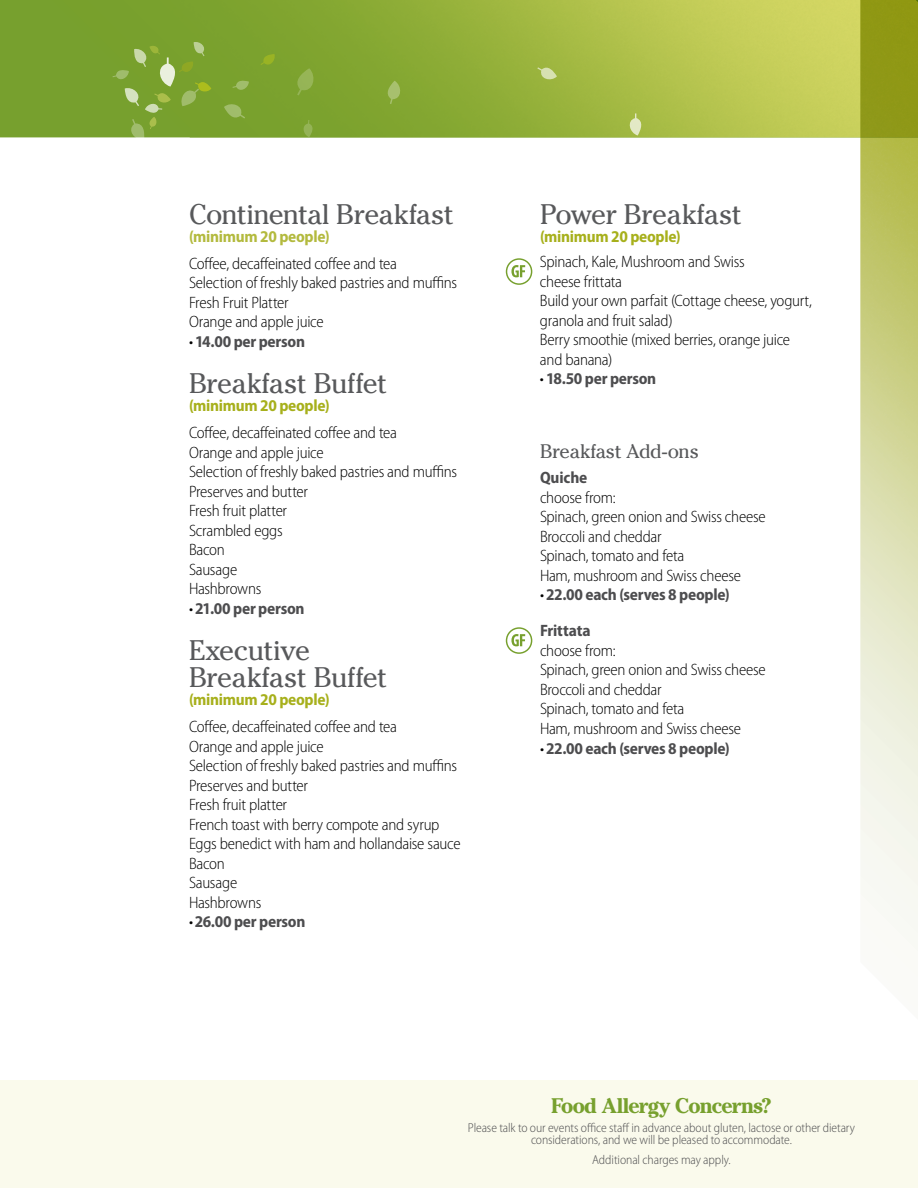
<style>
.page{position:relative;width:918px;height:1188px;background:#fff}
.page>*{position:absolute;margin:0;border:0;box-sizing:border-box;transform-origin:0 0}
.t1{font:28.2px/27px "Cheltenham";letter-spacing:-.025em;color:#58595b}
.t2{font:700 21px "Cheltenham";letter-spacing:-.03em;color:#77a02e}
.t3{font:19.5px "Cheltenham";letter-spacing:-.02em;color:#58595b}
.t4{font:300 semi-condensed 16.5px/19.5px "Myriad Pro";letter-spacing:-.015em;color:#000}
.t5{font:700 semi-condensed 16.5px/36px "Myriad Pro";letter-spacing:-.015em;color:#4d4d4f}
.t6{font:700 semi-condensed 16.5px "Myriad Pro";letter-spacing:-.015em;color:#a7b01c}
.t7{font:700 semi-condensed 16.5px "Myriad Pro";letter-spacing:-.015em;color:#b3ba3e}
.t8{font:300 semi-condensed 12.9px/12px "Myriad Pro";letter-spacing:-.005em;color:#4d4d4f;text-align:center}
.s1{font-weight:300;color:#000}
</style>
<div class="page">
<div style="left:0;top:1080px;width:918px;height:108px;background:#fafaec"></div>
<div style="left:0;top:0;width:53px;height:137px;background:#77a02e"></div>
<img style="left:53px;top:0;width:807px;height:137px">
<img style="left:860px;top:0;width:58px;height:951px">
<svg style="left:293px;top:68px;width:24px;height:27px"></svg>
<svg style="left:301px;top:120px;width:14px;height:17px"></svg>
<svg style="left:233px;top:80px;width:16px;height:13px"></svg>
<svg style="left:384px;top:81px;width:18px;height:23px"></svg>
<svg style="left:537px;top:64px;width:20px;height:18px"></svg>
<svg style="left:224px;top:101px;width:21px;height:19px"></svg>
<svg style="left:626px;top:113px;width:18px;height:23px"></svg>
<svg style="left:261px;top:54px;width:15px;height:14px"></svg>
<svg style="left:113px;top:40px;width:98px;height:98px;background:#83a73c"></svg>
<div style="left:506px;top:258px;width:26px;height:27px;border:1px solid #77a02e;border-radius:50%"></div>
<svg style="left:511px;top:265px;width:14px;height:12px"></svg>
<div style="left:506px;top:627px;width:26px;height:27px;border:1px solid #77a02e;border-radius:50%"></div>
<svg style="left:511px;top:634px;width:14px;height:12px"></svg>
<h1 class="t1" style="left:189px;top:200px;width:267px">Continental Breakfast</h1>
<p class="t7" style="left:189px;top:227px;width:142px">(minimum 20 people)</p>
<p class="t4" style="left:189px;top:254px;width:270px">Coffee, decaffeinated coffee and tea<br>Selection of freshly baked pastries and muffins<br>Fresh Fruit Platter<br>Orange and apple juice</p>
<p class="t5" style="left:189px;top:324px;width:118px"><span class="s1">•</span>14.00 per person</p>
<h1 class="t1" style="left:189px;top:370px;width:200px">Breakfast Buffet</h1>
<p class="t6" style="left:189px;top:397px;width:142px">(minimum 20 people)</p>
<p class="t4" style="left:189px;top:424px;width:270px">Coffee, decaffeinated coffee and tea<br>Orange and apple juice<br>Selection of freshly baked pastries and muffins<br>Preserves and butter<br>Fresh fruit platter<br>Scrambled eggs<br>Bacon<br>Sausage<br>Hashbrowns</p>
<p class="t5" style="left:189px;top:591px;width:117px"><span class="s1">•</span>21.00 per person</p>
<h1 class="t1" style="left:189px;top:637px;width:200px">Executive<br>Breakfast Buffet</h1>
<p class="t6" style="left:189px;top:691px;width:142px">(minimum 20 people)</p>
<p class="t4" style="left:189px;top:718px;width:273px">Coffee, decaffeinated coffee and tea<br>Orange and apple juice<br>Selection of freshly baked pastries and muffins<br>Preserves and butter<br>Fresh fruit platter<br>French toast with berry compote and syrup<br>Eggs benedict with ham and hollandaise sauce<br>Bacon<br>Sausage<br>Hashbrowns</p>
<p class="t5" style="left:189px;top:904px;width:118px"><span class="s1">•</span>26.00 per person</p>
<h1 class="t1" style="left:540px;top:200px;width:204px">Power Breakfast</h1>
<p class="t6" style="left:540px;top:227px;width:142px">(minimum 20 people)</p>
<p class="t4" style="left:540px;top:253px;width:273px">Spinach, Kale, Mushroom and Swiss<br>cheese frittata<br>Build your own parfait (Cottage cheese, yogurt, granola and fruit salad)<br>Berry smoothie (mixed berries, orange juice and banana)</p>
<p class="t5" style="left:540px;top:361px;width:118px"><span class="s1">•</span>18.50 per person</p>
<p class="t3" style="left:540px;top:439px;width:161px">Breakfast Add-ons</p>
<p class="t5" style="left:540px;top:460px;width:49px">Quiche</p>
<p class="t4" style="left:540px;top:488px;width:227px">choose from:<br>Spinach, green onion and Swiss cheese<br>Broccoli and cheddar<br>Spinach, tomato and feta<br>Ham, mushroom and Swiss cheese</p>
<p class="t5" style="left:540px;top:577px;width:191px"><span class="s1">•</span>22.00 each (serves 8 people)<br>Frittata</p>
<p class="t4" style="left:540px;top:641px;width:227px">choose from:<br>Spinach, green onion and Swiss cheese<br>Broccoli and cheddar<br>Spinach, tomato and feta<br>Ham, mushroom and Swiss cheese</p>
<p class="t5" style="left:540px;top:730px;width:191px"><span class="s1">•</span>22.00 each (serves 8 people)</p>
<p class="t2" style="left:551px;top:1093px;width:222px">Food Allergy Concerns?</p>
<p class="t8" style="left:468px;top:1122px;width:389px">Please talk to our events office staff in advance about gluten, lactose or other dietary considerations, and we will be pleased to accommodate.</p>
<p class="t8" style="left:592px;top:1154px;width:140px">Additional charges may apply.</p>
</div>
